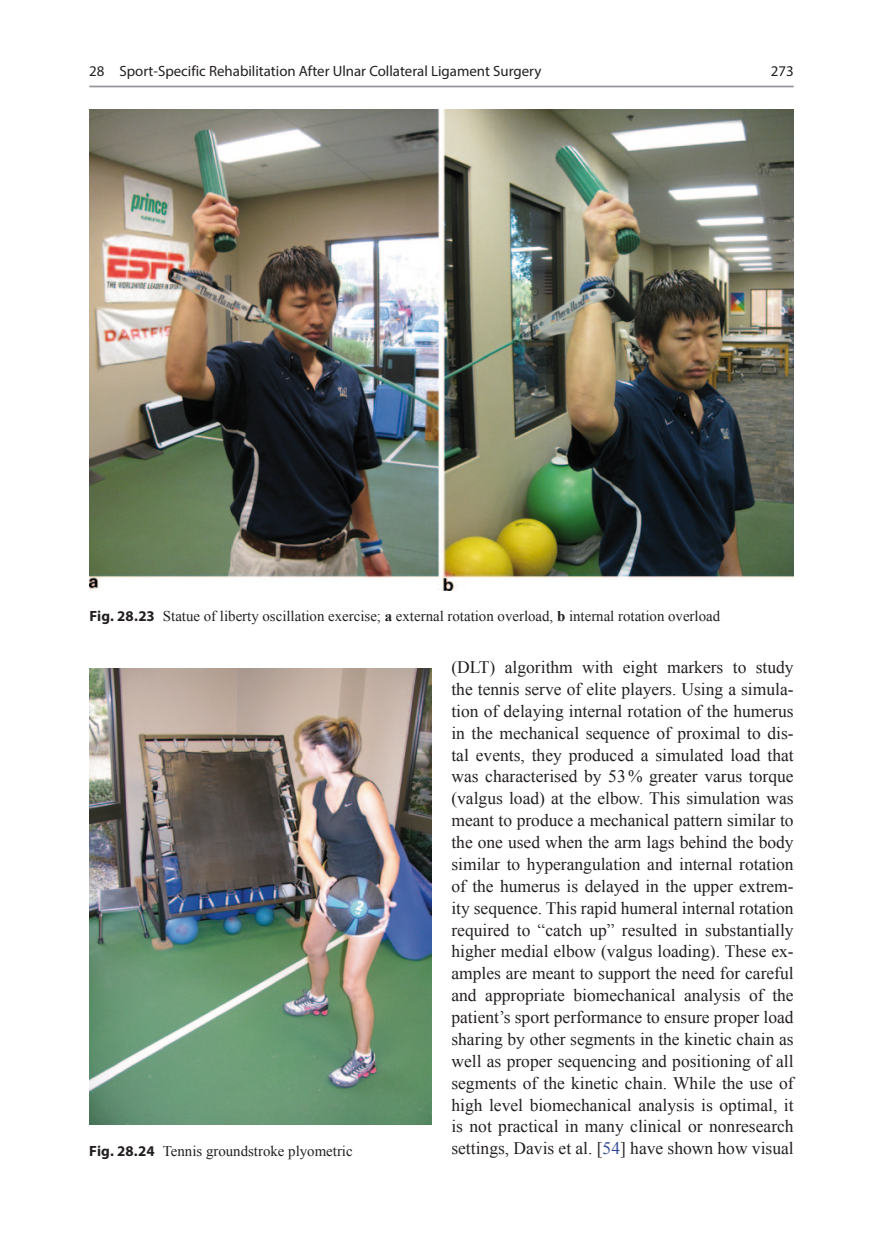
<style>
.page{position:relative;width:883px;height:1260px;background:#fff}
.page>*{position:absolute;margin:0;border:0;box-sizing:border-box;transform-origin:0 0}
.t1{font:17.5px/21.9px "Times New Roman";color:#231f20;text-align:justify}
.t2{font:14.88px "Times New Roman";color:#231f20}
.t3{font:14.88px "Myriad Pro Regular 57";color:#231f20}
.t4{font:14.88px "Myriad Pro Regular 2";color:#231f20}
.s1{font-family:"Myriad Pro Bold 2"}
.s2{font-weight:700}
.s3{color:#324a97}
</style>
<div class="page">
<hr style="left:89px;top:86px;width:705px;height:1px;background:#949699">
<img style="left:89px;top:109px;width:705px;height:481px">
<img style="left:89px;top:668px;width:343px;height:457px">
<p class="t3" style="left:89px;top:62px;width:454px">28 Sport-Specific Rehabilitation After Ulnar Collateral Ligament Surgery</p>
<p class="t4" style="left:771px;top:62px;width:24px">273</p>
<p class="t2" style="left:89px;top:606px;width:632px"><span class="s1">Fig. 28.23</span> Statue of liberty oscillation exercise; <span class="s2">a</span> external rotation overload, <span class="s2">b</span> internal rotation overload</p>
<p class="t2" style="left:89px;top:1141px;width:265px"><span class="s1">Fig. 28.24</span> Tennis groundstroke plyometric</p>
<p class="t1" style="left:451px;top:656px;width:344px">(DLT) algorithm with eight markers to study the tennis serve of elite players. Using a simula&shy;tion of delaying internal rotation of the humerus in the mechanical sequence of proximal to dis&shy;tal events, they produced a simulated load that was characterised by 53% greater varus torque (valgus load) at the elbow. This simulation was meant to produce a mechanical pattern similar to the one used when the arm lags behind the body similar to hyperangulation and internal rotation of the humerus is delayed in the upper extrem&shy;ity sequence. This rapid humeral internal rotation required to “catch up” resulted in substantially higher medial elbow (valgus loading). These ex&shy;amples are meant to support the need for careful and appropriate biomechanical analysis of the patient’s sport performance to ensure proper load sharing by other segments in the kinetic chain as well as proper sequencing and positioning of all segments of the kinetic chain. While the use of high level biomechanical analysis is optimal, it is not practical in many clinical or nonresearch settings, Davis et al. [<span class="s3">54</span>] have shown how visual</p>
</div>
